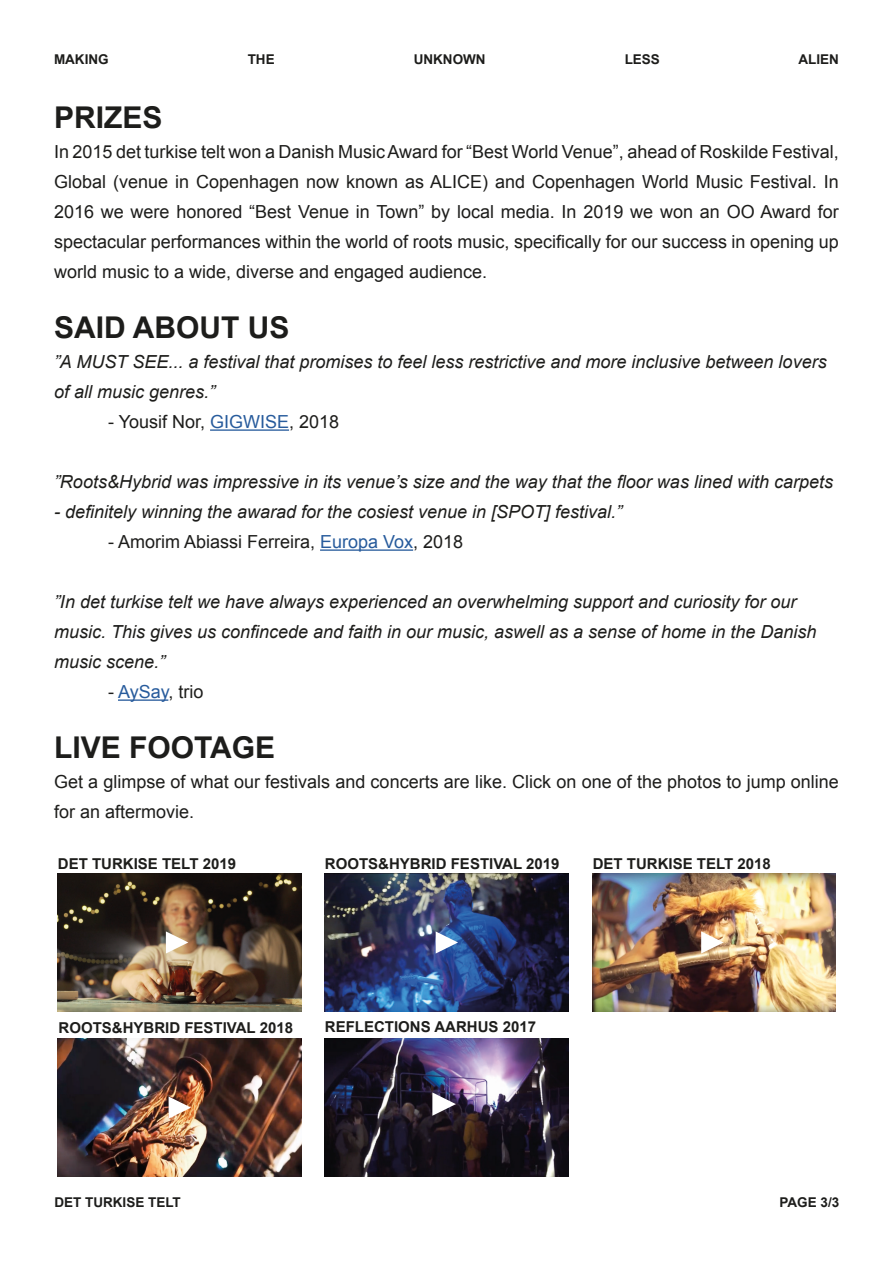
<style>
.page{position:relative;width:893px;height:1263px;background:#fff}
.page>*{position:absolute;margin:0;border:0;box-sizing:border-box;transform-origin:0 0}
.t1{font:700 30px "Arial";color:#1d1d1b}
.t2{font:18px/30px "Arial";color:#1d1d1b;text-align:justify}
.t3{font:italic 18px/30px "Arial";color:#1d1d1b}
.t4{font:700 15px "Arial";color:#1d1d1b}
.t5{font:700 13.5px "Arial";color:#1d1d1b}
.s1{color:#275b9c}
</style>
<div class="page">
<hr style="left:210px;top:429px;width:79px;height:2px;background:#275b9c">
<hr style="left:320px;top:549px;width:93px;height:2px;background:#275b9c">
<hr style="left:118px;top:699px;width:50px;height:2px;background:#275b9c">
<img style="left:58px;top:874px;width:244px;height:137px">
<img style="left:325px;top:874px;width:244px;height:137px">
<img style="left:592px;top:874px;width:244px;height:137px">
<img style="left:58px;top:1039px;width:244px;height:137px">
<svg style="left:436px;top:931px;width:22px;height:22px"></svg>
<svg style="left:166px;top:931px;width:22px;height:22px"></svg>
<svg style="left:701px;top:931px;width:23px;height:22px"></svg>
<svg style="left:169px;top:1096px;width:22px;height:23px"></svg>
<img style="left:325px;top:1038px;width:244px;height:138px">
<svg style="left:432px;top:1092px;width:24px;height:24px"></svg>
<p class="t5" style="left:54px;top:50px;width:56px">MAKING</p>
<p class="t5" style="left:248px;top:50px;width:28px">THE</p>
<p class="t5" style="left:414px;top:50px;width:73px">UNKNOWN</p>
<p class="t5" style="left:625px;top:50px;width:37px">LESS</p>
<p class="t5" style="left:798px;top:50px;width:42px">ALIEN</p>
<p class="t1" style="left:54px;top:98px;width:110px">PRIZES</p>
<p class="t2" style="left:54px;top:137px;width:786px">In 2015 det turkise telt won a Danish Music Award for “Best World Venue”, ahead of Roskilde Festival, Global (venue in Copenhagen now known as ALICE) and Copenhagen World Music Festival. In 2016 we were honored “Best Venue in Town” by local media. In 2019 we won an OO Award for spectacular performances within the world of roots music, specifically for our success in opening up world music to a wide, diverse and engaged audience.</p>
<p class="t1" style="left:54px;top:308px;width:237px">SAID ABOUT US</p>
<p class="t3" style="left:54px;top:347px;width:774px">”A MUST SEE... a festival that promises to feel less restrictive and more inclusive between lovers of all music genres.”</p>
<p class="t2" style="left:108px;top:407px;width:233px">- Yousif Nor, <span class="s1">GIGWISE</span>, 2018</p>
<p class="t3" style="left:54px;top:467px;width:780px">”Roots&amp;Hybrid was impressive in its venue’s size and the way that the floor was lined with carpets</p>
<p class="t3" style="left:54px;top:497px;width:570px">- definitely winning the awarad for the cosiest venue in [SPOT] festival.”</p>
<p class="t2" style="left:108px;top:527px;width:357px">- Amorim Abiassi Ferreira, <span class="s1">Europa Vox</span>, 2018</p>
<p class="t3" style="left:54px;top:587px;width:764px">”In det turkise telt we have always experienced an overwhelming support and curiosity for our music. This gives us confincede and faith in our music, aswell as a sense of home in the Danish music scene.”</p>
<p class="t2" style="left:108px;top:677px;width:97px">- <span class="s1">AySay</span>, trio</p>
<p class="t1" style="left:54px;top:728px;width:223px">LIVE FOOTAGE</p>
<p class="t2" style="left:54px;top:767px;width:786px">Get a glimpse of what our festivals and concerts are like. Click on one of the photos to jump online for an aftermovie.</p>
<p class="t4" style="left:58px;top:854px;width:180px">DET TURKISE TELT 2019</p>
<p class="t4" style="left:325px;top:854px;width:236px">ROOTS&amp;HYBRID FESTIVAL 2019</p>
<p class="t4" style="left:593px;top:854px;width:180px">DET TURKISE TELT 2018</p>
<p class="t4" style="left:59px;top:1018px;width:236px">ROOTS&amp;HYBRID FESTIVAL 2018</p>
<p class="t4" style="left:325px;top:1017px;width:213px">REFLECTIONS AARHUS 2017</p>
<p class="t5" style="left:54px;top:1194px;width:128px">DET TURKISE TELT</p>
<p class="t5" style="left:779px;top:1194px;width:61px">PAGE 3/3</p>
</div>
